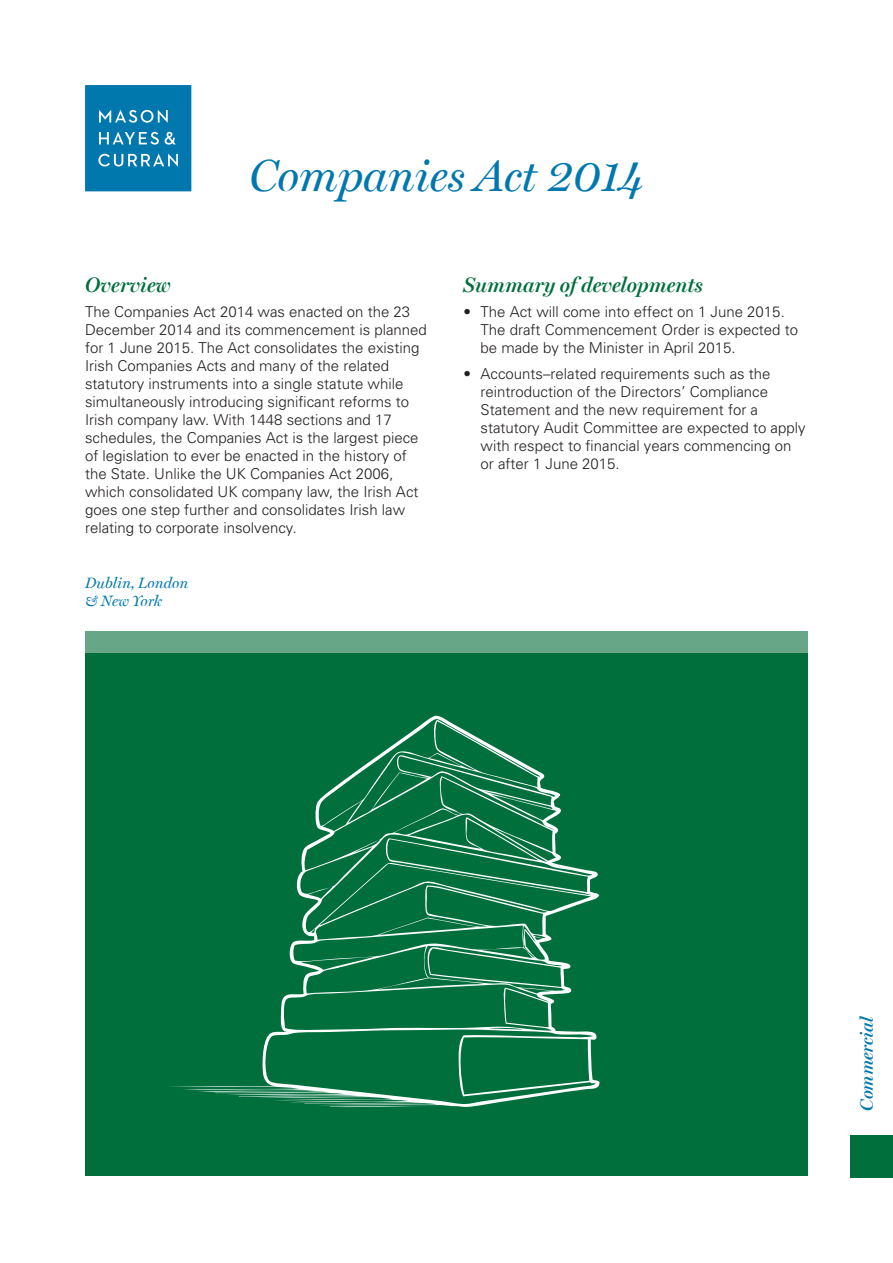
<style>
.page{position:relative;width:893px;height:1263px;background:#fff}
.page>*{position:absolute;margin:0;border:0;box-sizing:border-box;transform-origin:0 0}
.t1{font:italic 45px "Miller Display";color:#0078ae}
.Sub_Head{font:italic 600 21px "Miller Display";color:#006f3c}
.Sub-Sub_head{font:italic 600 18px "Miller Display";color:#0078ae}
.Body{font:300 15px/18px "Univers";color:#231f20}
.Body_Bullets{font:300 15px/18px "Univers";color:#231f20}
.Body-2{font:italic 15px "Miller Display";color:#0078ae}
</style>
<div class="page">
<div style="left:85px;top:631px;width:723px;height:545px;background:#006f3c"></div>
<svg style="left:169px;top:715px;width:431px;height:393px"></svg>
<svg style="left:85px;top:85px;width:106px;height:106px;background:#1583b4"></svg>
<div style="left:85px;top:631px;width:723px;height:22px;background:#67a788"></div>
<div style="left:850px;top:1135px;width:43px;height:43px;background:#006f3c"></div>
<p class="t1" style="left:249px;top:149px;width:396px">Companies Act 2014</p>
<p class="Sub_Head" style="left:85px;top:273px;width:87px">Overview</p>
<p class="Body" style="left:85px;top:302px;width:343px">The Companies Act 2014 was enacted on the 23<br>December 2014 and its commencement is planned for 1 June 2015. The Act consolidates the existing Irish Companies Acts and many of the related statutory instruments into a single statute while simultaneously introducing significant reforms to Irish company law. With 1448 sections and 17 schedules, the Companies Act is the largest piece of legislation to ever be enacted in the history of the State. Unlike the UK Companies Act 2006, which consolidated UK company law, the Irish Act goes one step further and consolidates Irish law relating to corporate insolvency.</p>
<p class="Body-2" style="left:85px;top:574px;width:105px">Dublin, London</p>
<p class="Body-2" style="left:85px;top:592px;width:79px">&amp; New York</p>
<p class="Sub_Head" style="left:463px;top:273px;width:241px">Summary of developments</p>
<p class="Body_Bullets" style="left:480px;top:302px;width:319px;text-indent:-17px">• The Act will come into effect on 1 June 2015.<br>The draft Commencement Order is expected to be made by the Minister in April 2015.</p>
<p class="Body_Bullets" style="left:480px;top:365px;width:327px;text-indent:-17px">• Accounts–related requirements such as the reintroduction of the Directors’ Compliance Statement and the new requirement for a statutory Audit Committee are expected to apply with respect to financial years commencing on or after 1 June 2015.</p>
<p class="Sub-Sub_head" style="left:856px;top:1111px;width:97px;rotate:-90deg">Commercial</p>
</div>
